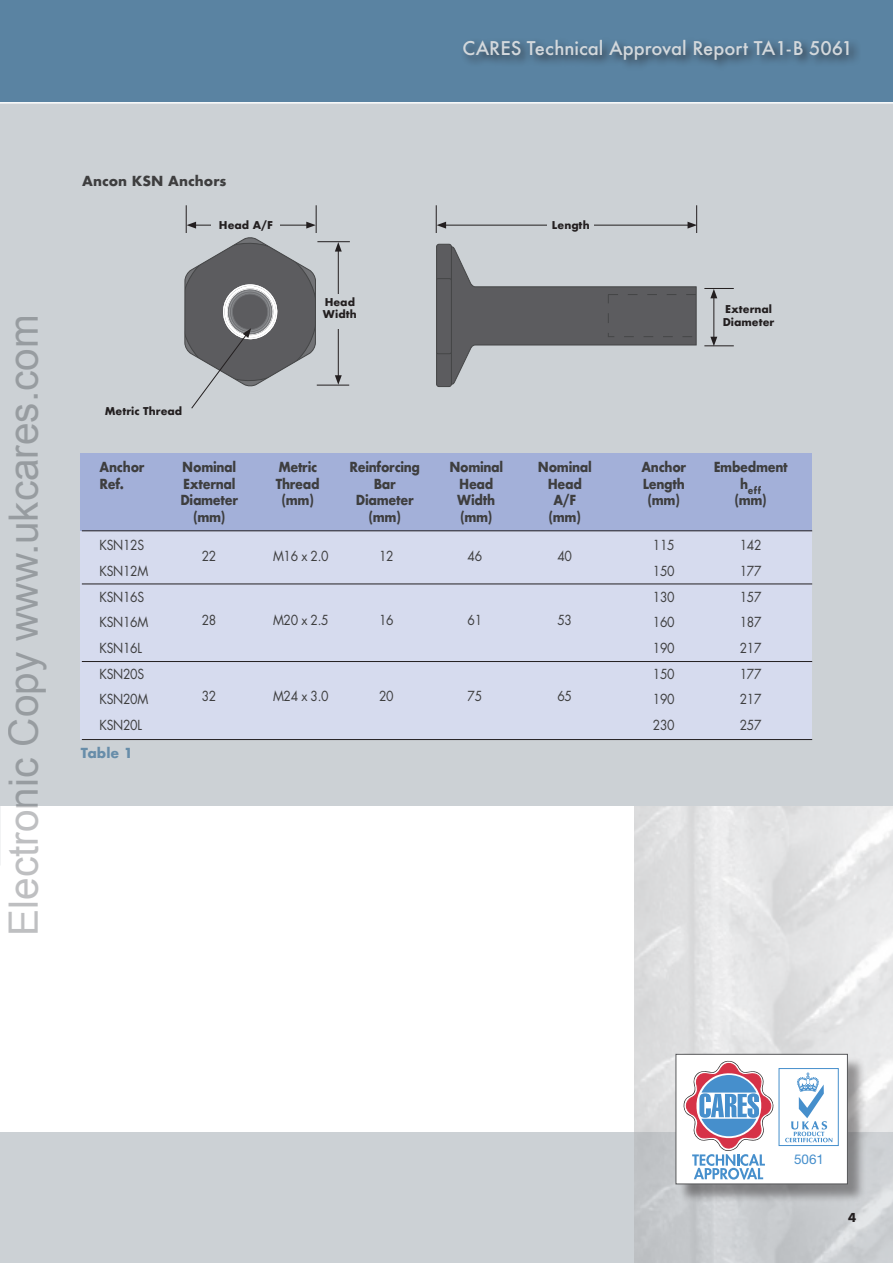
<style>
.page{position:relative;width:893px;height:1263px;background:#fff}
.page>*{position:absolute;margin:0;border:0;box-sizing:border-box;transform-origin:0 0}
.t1{font:40.5px "Arial";color:#939598}
.t2{font:500 18.45px "Futura";color:#d3d8dc}
.t3{font:700 13.5px "Futura";letter-spacing:-.025em;color:#3e3e3f;scale:.9 1}
.t4{font:13.5px "Futura";letter-spacing:-.025em;color:#3e3e3f;scale:.9 1}
.t5{font:700 13.5px "Futura";color:#3e3e3f}
.t6{font:700 13.5px "Futura";color:#678da9}
.t7{font:13.5px "Helvetica Neue";color:#468fcc}
.t8{font:700 12px "Futura";color:#231f20}
.t9{font:700 10.5px/12.6px "Futura";color:#231f20}
.t10{font:700 9.6px "Futura";color:#3e3e3f;scale:.9 1}
</style>
<div class="page">
<div style="left:0;top:1132px;width:893px;height:131px;background:#ccd1d5"></div>
<img style="left:635px;top:806px;width:258px;height:457px">
<div style="left:678px;top:1057px;width:188px;height:146px;background:#231f20;opacity:.43"></div>
<div style="left:676px;top:1054px;width:172px;height:130px;background:#fff;border:1px solid #57585a"></div>
<div style="left:779px;top:1068px;width:60px;height:78px;background:#fff;border:1px solid #468fcc"></div>
<svg style="left:785px;top:1072px;width:47px;height:70px"></svg>
<svg style="left:683px;top:1060px;width:91px;height:119px"></svg>
<div style="left:0;top:90px;width:893px;height:716px;background:#ccd1d5"></div>
<div style="left:81px;top:453px;width:731px;height:287px;background:#d6dbee"></div>
<div style="left:81px;top:453px;width:731px;height:78px;background:#a3b0d9"></div>
<hr style="left:82px;top:531px;width:730px;height:1px;background:#231f20">
<hr style="left:82px;top:584px;width:730px;height:1px;background:#231f20">
<hr style="left:82px;top:739px;width:730px;height:1px;background:#231f20">
<hr style="left:82px;top:661px;width:730px;height:1px;background:#231f20">
<div style="left:0;top:0;width:893px;height:102px;background:#5a83a2"></div>
<hr style="left:0;top:102px;width:893px;height:2px;background:#fff">
<div style="left:460px;top:37px;width:401px;height:35px;background:#231f20;opacity:.75"></div>
<div style="left:436px;top:244px;width:16px;height:143px;border:1px solid #454647;border-radius:3px"></div>
<svg style="left:437px;top:246px;width:260px;height:139px"></svg>
<hr style="left:444px;top:225px;width:246px;height:1px;background:#231f20">
<div style="left:547px;top:220px;width:47px;height:13px;background:#ccd1d5"></div>
<svg style="left:436px;top:205px;width:10px;height:28px"></svg>
<svg style="left:687px;top:205px;width:10px;height:28px"></svg>
<hr style="left:338px;top:249px;width:1px;height:129px;background:#231f20">
<svg style="left:335px;top:242px;width:7px;height:10px"></svg>
<svg style="left:335px;top:375px;width:7px;height:10px"></svg>
<svg style="left:184px;top:205px;width:133px;height:204px"></svg>
<div style="left:319px;top:294px;width:41px;height:34px;background:#ccd1d5"></div>
<div style="left:101px;top:404px;width:85px;height:33px;background:#ccd1d5"></div>
<hr style="left:317px;top:385px;width:32px;height:1px;background:#231f20">
<hr style="left:317px;top:241px;width:33px;height:1px;background:#231f20">
<hr style="left:713px;top:296px;width:1px;height:43px;background:#231f20">
<svg style="left:710px;top:289px;width:7px;height:9px"></svg>
<svg style="left:710px;top:337px;width:7px;height:8px"></svg>
<hr style="left:704px;top:345px;width:30px;height:1px;background:#231f20">
<hr style="left:704px;top:288px;width:30px;height:1px;background:#231f20">
<p class="t2" style="left:462px;top:36px;width:392px">CARES Technical Approval Report TA1-B 5061</p>
<p class="t2" style="left:471px;top:36px;width:387px">CARES Technical Approval Report TA1-B-5012</p>
<h1 class="t1" style="left:-3px;top:936px;width:623px;rotate:-90deg">Electronic Copy www.ukcares.com</h1>
<p class="t5" style="left:82px;top:171px;width:146px">Ancon KSN Anchors</p>
<p class="t9" style="left:105px;top:405px;width:79px">Metric Thread</p>
<p class="t9" style="left:219px;top:219px;width:55px">Head A/F</p>
<p class="t9" style="left:552px;top:219px;width:39px">Length</p>
<p class="t9" style="left:323px;top:296px;width:35px">Head<br>Width</p>
<p class="t9" style="left:723px;top:303px;width:53px">External<br>Diameter</p>
<p class="t3" style="left:100px;top:457px;width:51px">Anchor</p>
<p class="t3" style="left:182px;top:457px;width:61px">Nominal</p>
<p class="t3" style="left:278px;top:457px;width:44px">Metric</p>
<p class="t3" style="left:350px;top:457px;width:80px">Reinforcing</p>
<p class="t3" style="left:449px;top:457px;width:61px">Nominal</p>
<p class="t3" style="left:538px;top:457px;width:61px">Nominal</p>
<p class="t3" style="left:641px;top:457px;width:51px">Anchor</p>
<p class="t3" style="left:714px;top:457px;width:84px">Embedment</p>
<p class="t3" style="left:100px;top:474px;width:29px">Ref.</p>
<p class="t3" style="left:183px;top:474px;width:60px">External</p>
<p class="t3" style="left:276px;top:474px;width:50px">Thread</p>
<p class="t3" style="left:374px;top:474px;width:26px">Bar</p>
<p class="t3" style="left:459px;top:474px;width:39px">Head</p>
<p class="t3" style="left:548px;top:474px;width:39px">Head</p>
<p class="t3" style="left:643px;top:474px;width:48px">Length</p>
<p class="t10" style="left:740px;top:484px;width:25px"><sup>h</sup>eff</p>
<p class="t3" style="left:180px;top:490px;width:66px">Diameter</p>
<p class="t3" style="left:282px;top:490px;width:38px">(mm)</p>
<p class="t3" style="left:356px;top:490px;width:66px">Diameter</p>
<p class="t3" style="left:457px;top:490px;width:44px">Width</p>
<p class="t3" style="left:553px;top:490px;width:27px">A/F</p>
<p class="t3" style="left:648px;top:490px;width:38px">(mm)</p>
<p class="t3" style="left:734px;top:490px;width:38px">(mm)</p>
<p class="t3" style="left:193px;top:507px;width:38px">(mm)</p>
<p class="t3" style="left:369px;top:507px;width:38px">(mm)</p>
<p class="t3" style="left:460px;top:507px;width:38px">(mm)</p>
<p class="t3" style="left:549px;top:507px;width:38px">(mm)</p>
<p class="t4" style="left:100px;top:536px;width:51px">KSN12S</p>
<p class="t4" style="left:653px;top:536px;width:26px">115</p>
<p class="t4" style="left:740px;top:536px;width:26px">142</p>
<p class="t4" style="left:100px;top:562px;width:56px">KSN12M</p>
<p class="t4" style="left:653px;top:562px;width:26px">150</p>
<p class="t4" style="left:740px;top:562px;width:26px">177</p>
<p class="t4" style="left:100px;top:587px;width:51px">KSN16S</p>
<p class="t4" style="left:653px;top:587px;width:26px">130</p>
<p class="t4" style="left:740px;top:587px;width:26px">157</p>
<p class="t4" style="left:100px;top:613px;width:56px">KSN16M</p>
<p class="t4" style="left:653px;top:613px;width:26px">160</p>
<p class="t4" style="left:740px;top:613px;width:26px">187</p>
<p class="t4" style="left:100px;top:639px;width:49px">KSN16L</p>
<p class="t4" style="left:653px;top:639px;width:26px">190</p>
<p class="t4" style="left:740px;top:639px;width:26px">217</p>
<p class="t4" style="left:100px;top:664px;width:51px">KSN20S</p>
<p class="t4" style="left:653px;top:664px;width:26px">150</p>
<p class="t4" style="left:740px;top:664px;width:26px">177</p>
<p class="t4" style="left:100px;top:690px;width:56px">KSN20M</p>
<p class="t4" style="left:653px;top:690px;width:26px">190</p>
<p class="t4" style="left:740px;top:690px;width:26px">217</p>
<p class="t4" style="left:100px;top:716px;width:49px">KSN20L</p>
<p class="t4" style="left:653px;top:716px;width:26px">230</p>
<p class="t4" style="left:740px;top:716px;width:26px">257</p>
<p class="t4" style="left:202px;top:547px;width:18px">22</p>
<p class="t4" style="left:273px;top:547px;width:63px">M16 x 2.0</p>
<p class="t4" style="left:379px;top:547px;width:18px">12</p>
<p class="t4" style="left:468px;top:547px;width:18px">46</p>
<p class="t4" style="left:557px;top:547px;width:18px">40</p>
<p class="t4" style="left:202px;top:611px;width:18px">28</p>
<p class="t4" style="left:273px;top:611px;width:63px">M20 x 2.5</p>
<p class="t4" style="left:379px;top:611px;width:18px">16</p>
<p class="t4" style="left:468px;top:611px;width:18px">61</p>
<p class="t4" style="left:557px;top:611px;width:18px">53</p>
<p class="t4" style="left:202px;top:687px;width:18px">32</p>
<p class="t4" style="left:273px;top:687px;width:63px">M24 x 3.0</p>
<p class="t4" style="left:379px;top:687px;width:18px">20</p>
<p class="t4" style="left:468px;top:687px;width:18px">75</p>
<p class="t4" style="left:557px;top:687px;width:18px">65</p>
<p class="t6" style="left:81px;top:743px;width:54px">Table 1</p>
<p class="t7" style="left:794px;top:1151px;width:31px">5061</p>
<p class="t8" style="left:848px;top:1208px;width:10px">4</p>
</div>
